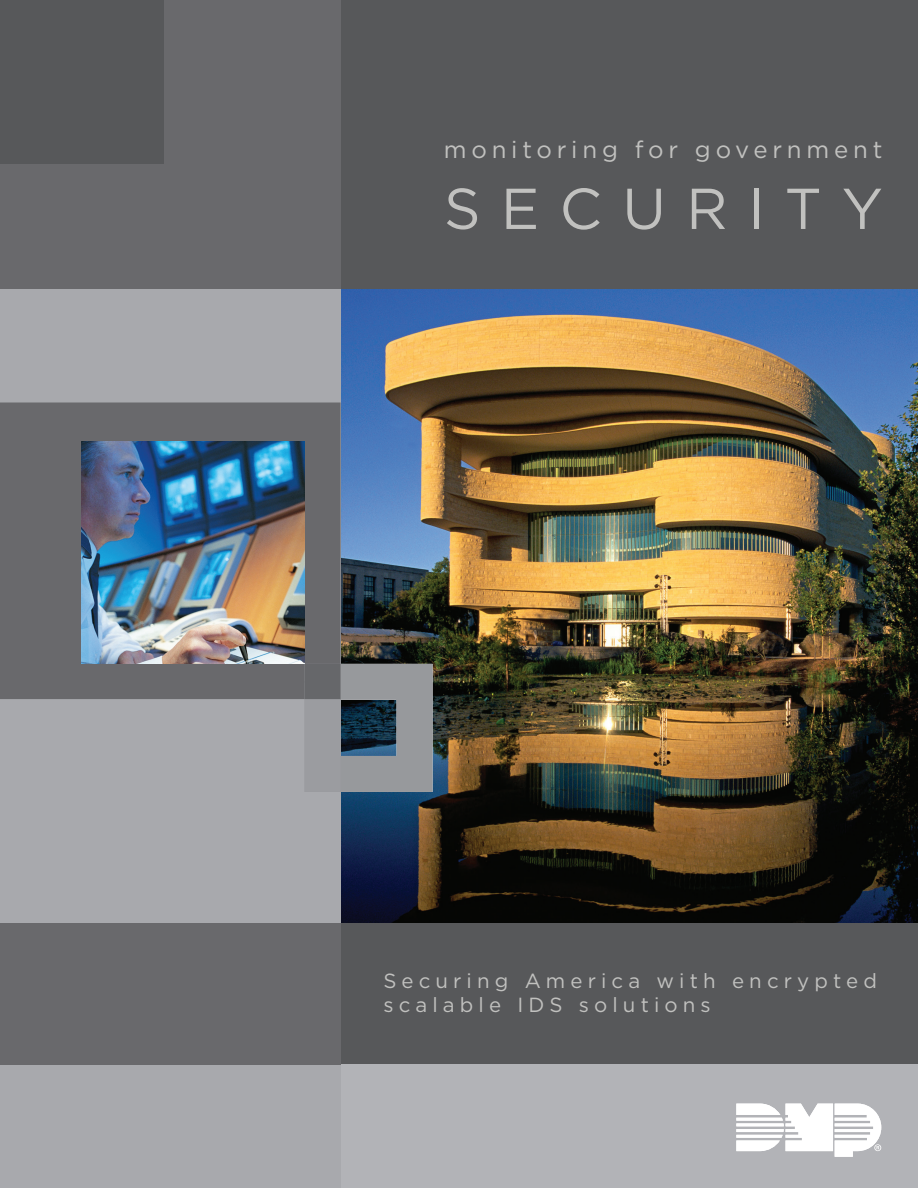
<style>
.page{position:relative;width:918px;height:1188px;background:#fff}
.page>*{position:absolute;margin:0;border:0;box-sizing:border-box;transform-origin:0 0}
.t1{font:57.6px "Gotham";letter-spacing:.35em;color:#c1c1bf}
.t2{font:24px "Gotham";letter-spacing:.2em;color:#c1c1bf}
.t3{font:20.4px/24.6px "Gotham";letter-spacing:.25em;color:#c1c1bf}
</style>
<div class="page">
<img style="left:341px;top:289px;width:577px;height:634px">
<div style="left:0;top:0;width:918px;height:289px;background:#57585a"></div>
<div style="left:0;top:923px;width:918px;height:141px;background:#57585a"></div>
<div style="left:341px;top:1064px;width:577px;height:124px;background:#b2b3b7"></div>
<div style="left:0;top:289px;width:341px;height:634px;background:#a8a9ad"></div>
<div style="left:0;top:1064px;width:341px;height:124px;background:#a8a9ad"></div>
<div style="left:0;top:0;width:341px;height:289px;background:#69696c"></div>
<div style="left:0;top:923px;width:341px;height:141px;background:#69696c"></div>
<div style="left:0;top:0;width:163px;height:163px;background:#57585a"></div>
<div style="left:0;top:403px;width:341px;height:296px;background:#69696c"></div>
<svg style="left:304px;top:664px;width:129px;height:128px;background:#7b8188"></svg>
<img style="left:82px;top:441px;width:222px;height:223px">
<svg style="left:736px;top:1104px;width:145px;height:53px"></svg>
<p class="t2" style="left:444px;top:134px;width:440px">monitoring for government</p>
<h1 class="t1" style="left:444px;top:172px;width:441px">SECURITY</h1>
<p class="t3" style="left:383px;top:968px;width:495px">Securing America with encrypted scalable IDS solutions</p>
</div>
